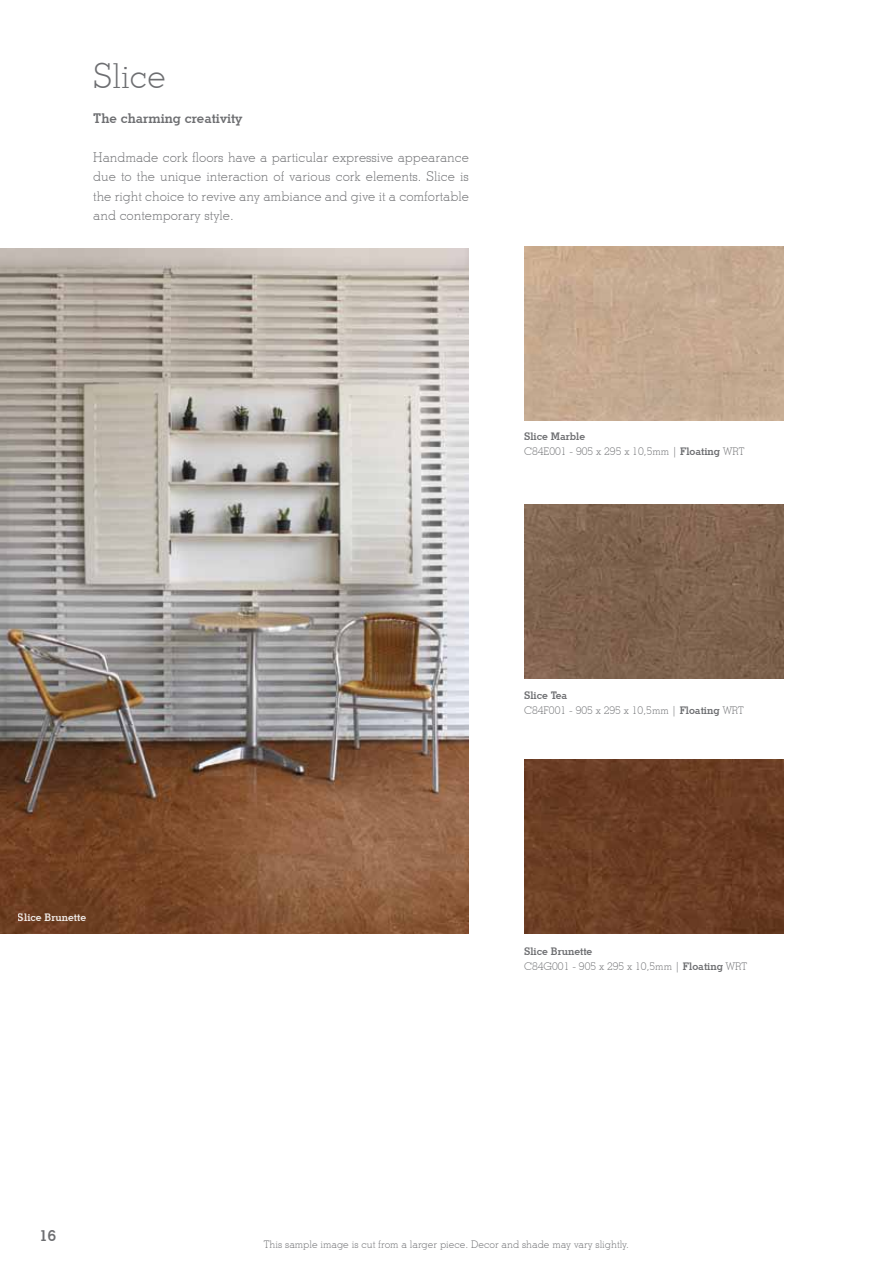
<style>
.page{position:relative;width:893px;height:1263px;background:#fff}
.page>*{position:absolute;margin:0;border:0;box-sizing:border-box;transform-origin:0 0}
.t1{font:300 34.5px "Stymie BT";color:#6d6e71}
.t2{font:700 15px "Stymie BT";color:#6d6e71}
.t3{font:300 13.5px/19.5px "Stymie BT";color:#6d6e71;text-align:justify}
.t4{font:700 13.5px "Stymie BT";color:#6d6e71}
.t5{font:300 10.5px/15px "Stymie BT";color:#6d6e71}
.t6{font:700 10.5px "Stymie BT";color:#fff}
.s1{font-weight:700}
</style>
<div class="page">
<img style="left:524px;top:247px;width:259px;height:174px">
<img style="left:524px;top:504px;width:259px;height:175px">
<img style="left:524px;top:759px;width:259px;height:175px">
<img style="left:0;top:248px;width:469px;height:686px">
<h1 class="t1" style="left:93px;top:55px;width:74px">Slice</h1>
<p class="t4" style="left:93px;top:110px;width:151px">The charming creativity</p>
<p class="t3" style="left:93px;top:147px;width:377px">Handmade cork floors have a particular expressive appearance due to the unique interaction of various cork elements. Slice is the right choice to revive any ambiance and give it a comfortable and contemporary style.</p>
<p class="t5" style="left:524px;top:429px;width:222px"><span class="s1">Slice Marble<br></span>C84E001 - 905 x 295 x 10,5mm | <span class="s1">Floating</span> WRT</p>
<p class="t6" style="left:18px;top:910px;width:70px">Slice Brunette</p>
<p class="t5" style="left:524px;top:688px;width:221px"><span class="s1">Slice Tea<br></span>C84F001 - 905 x 295 x 10,5mm | <span class="s1">Floating</span> WRT</p>
<p class="t5" style="left:524px;top:943px;width:225px"><span class="s1">Slice Brunette<br></span>C84G001 - 905 x 295 x 10,5mm | <span class="s1">Floating</span> WRT</p>
<h2 class="t2" style="left:40px;top:1226px;width:18px">16</h2>
<p class="t5" style="left:264px;top:1236px;width:367px">This sample image is cut from a larger piece. Decor and shade may vary slightly.</p>
</div>
